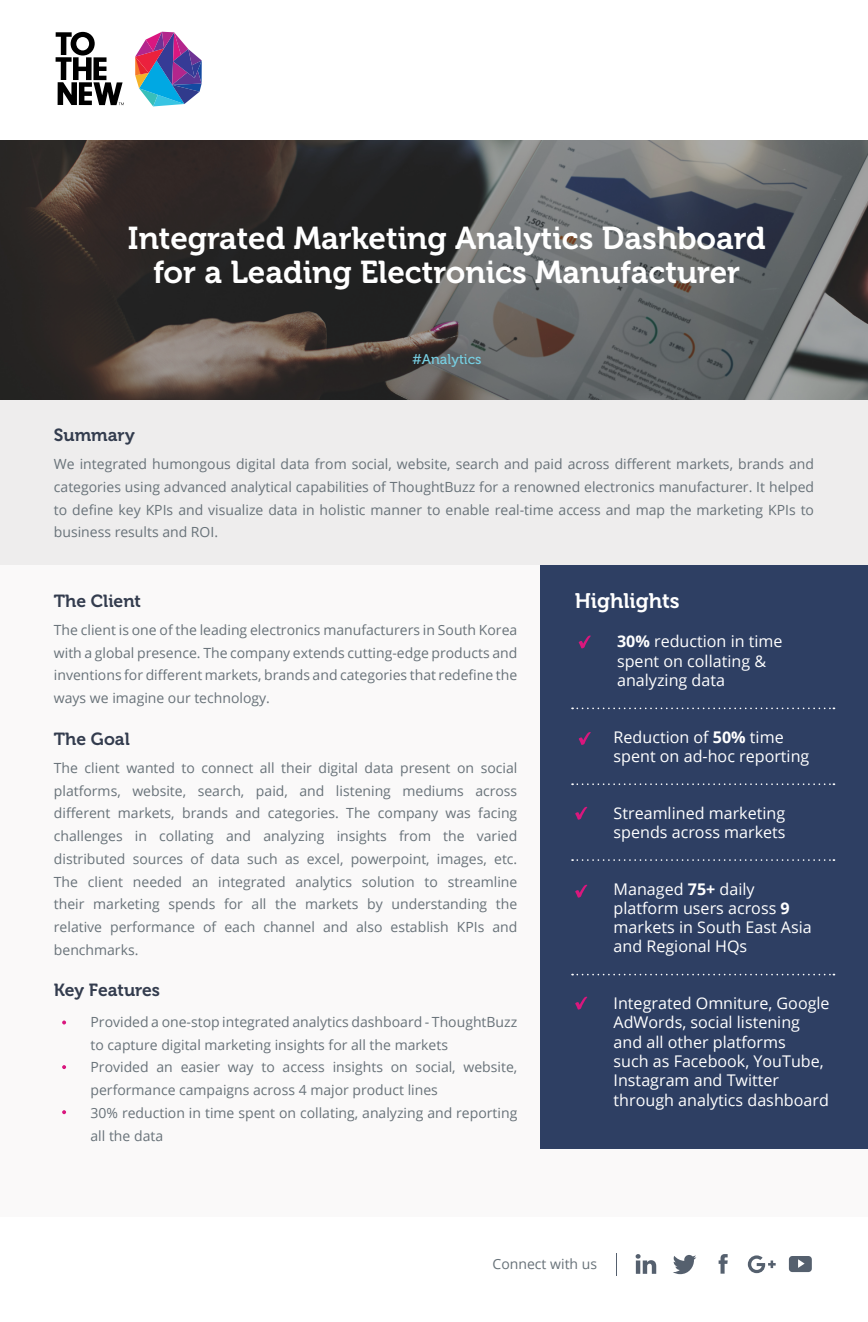
<style>
.page{position:relative;width:868px;height:1322px;background:#fff}
.page>*{position:absolute;margin:0;border:0;box-sizing:border-box;transform-origin:0 0}
.t1{font:31.5px/33.9px "Museo 700";color:#fff;text-align:center}
.t2{font:21px "Museo 700";color:#fff}
.t3{font:17.5px "Museo 700";color:#333c4e}
.t4{font:16.1px/19.3px "Open Sans";color:#fff}
.t5{font:14px/22.8px "Open Sans";color:#687279;text-align:justify}
.t6{font:14px "Museo 500";color:#77cfe2}
.s1{font-weight:700}
</style>
<div class="page">
<svg style="left:56px;top:32px;width:68px;height:73px"></svg>
<svg style="left:135px;top:32px;width:67px;height:74px"></svg>
<div style="left:0;top:399px;width:868px;height:166px;background:#eeeded"></div>
<svg style="left:636px;top:1254px;width:20px;height:19px"></svg>
<svg style="left:673px;top:1255px;width:23px;height:19px"></svg>
<svg style="left:719px;top:1254px;width:9px;height:19px"></svg>
<svg style="left:748px;top:1255px;width:28px;height:18px"></svg>
<svg style="left:789px;top:1256px;width:23px;height:16px"></svg>
<div style="left:0;top:565px;width:868px;height:652px;background:#faf9f9"></div>
<svg style="left:62px;top:1020px;width:4px;height:4px"></svg>
<svg style="left:62px;top:1065px;width:4px;height:4px"></svg>
<svg style="left:62px;top:1110px;width:4px;height:4px"></svg>
<svg style="left:0;top:140px;width:868px;height:259px;background:#4d4b4b"></svg>
<svg style="left:616px;top:1253px;width:1px;height:22px"></svg>
<div style="left:540px;top:565px;width:328px;height:584px;background:#2e3f63"></div>
<svg style="left:572px;top:707px;width:262px;height:2px"></svg>
<svg style="left:572px;top:783px;width:262px;height:2px"></svg>
<svg style="left:572px;top:859px;width:262px;height:2px"></svg>
<svg style="left:572px;top:973px;width:262px;height:2px"></svg>
<svg style="left:578px;top:635px;width:13px;height:13px"></svg>
<svg style="left:578px;top:732px;width:13px;height:13px"></svg>
<svg style="left:575px;top:807px;width:13px;height:12px"></svg>
<svg style="left:575px;top:884px;width:13px;height:13px"></svg>
<svg style="left:575px;top:996px;width:13px;height:13px"></svg>
<h1 class="t1" style="left:128px;top:221px;width:639px">Integrated Marketing Analytics Dashboard for a Leading Electronics Manufacturer</h1>
<p class="t3" style="left:54px;top:425px;width:82px">Summary</p>
<p class="t6" style="left:412px;top:351px;width:71px">#Analytics</p>
<p class="t5" style="left:54px;top:452px;width:762px">We integrated humongous digital data from social, website, search and paid across different markets, brands and categories using advanced analytical capabilities of ThoughtBuzz for a renowned electronics manufacturer. It helped to define key KPIs and visualize data in holistic manner to enable real-time access and map the marketing KPIs to business results and ROI.</p>
<p class="t3" style="left:54px;top:591px;width:89px">The Client</p>
<p class="t5" style="left:54px;top:618px;width:465px">The client is one of the leading electronics manufacturers in South Korea with a global presence. The company extends cutting-edge products and inventions for different markets, brands and categories that redefine the ways we imagine our technology.</p>
<p class="t3" style="left:54px;top:729px;width:77px">The Goal</p>
<p class="t5" style="left:54px;top:756px;width:465px">The client wanted to connect all their digital data present on social platforms, website, search, paid, and listening mediums across different markets, brands and categories. The company was facing challenges in collating and analyzing insights from the varied distributed sources of data such as excel, powerpoint, images, etc.<br>The client needed an integrated analytics solution to streamline their marketing spends for all the markets by understanding the relative performance of each channel and also establish KPIs and benchmarks.</p>
<p class="t3" style="left:54px;top:980px;width:108px">Key Features</p>
<p class="t5" style="left:91px;top:1010px;width:428px;text-align:left">Provided a one-stop integrated analytics dashboard - ThoughtBuzz to capture digital marketing insights for all the markets<br>Provided an easier way to access insights on social, website, performance campaigns across 4 major product lines<br>30% reduction in time spent on collating, analyzing and reporting all the data</p>
<h2 class="t2" style="left:575px;top:589px;width:107px">Highlights</h2>
<p class="t4" style="left:617px;top:631px;width:167px"><span class="s1">30%</span> reduction in time spent on collating &amp; analyzing data</p>
<p class="t4" style="left:614px;top:727px;width:197px">Reduction of <span class="s1">50%</span> time spent on ad-hoc reporting</p>
<p class="t4" style="left:614px;top:803px;width:173px">Streamlined marketing spends across markets</p>
<p class="t4" style="left:614px;top:878px;width:200px">Managed <span class="s1">75+</span> daily platform users across <span class="s1">9 </span>markets in South East Asia and Regional HQs</p>
<p class="t4" style="left:614px;top:993px;width:218px">Integrated Omniture, Google<br>AdWords, social listening and all other platforms<br>such as Facebook, YouTube,<br>Instagram and Twitter through analytics dashboard</p>
<p class="t5" style="left:493px;top:1252px;width:106px">Connect with us</p>
</div>
